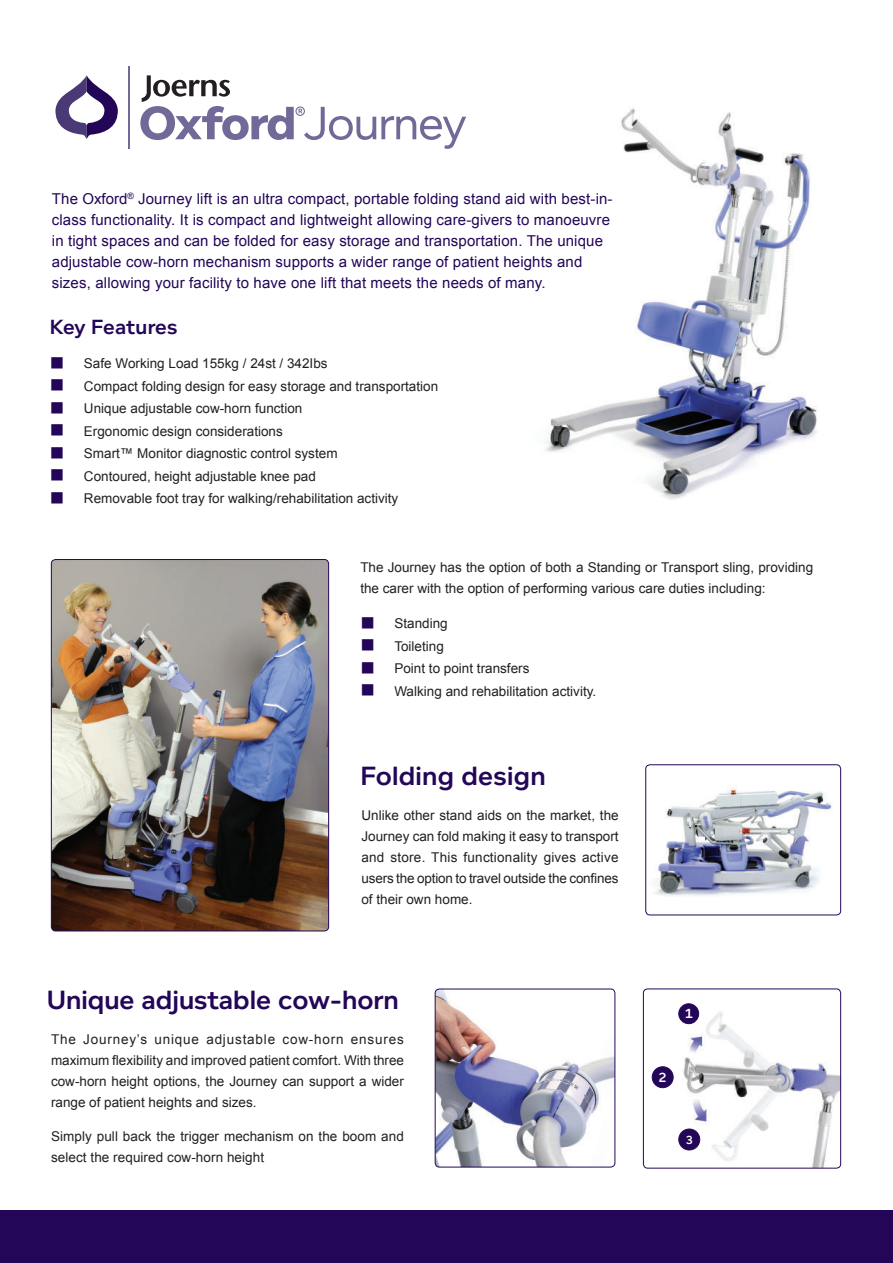
<style>
.page{position:relative;width:893px;height:1263px;background:#fff}
.page>*{position:absolute;margin:0;border:0;box-sizing:border-box;transform-origin:0 0}
.t1{font:600 27px "Foundry Context";color:#230658}
.t2{font:600 21px "Foundry Context";letter-spacing:.01em;color:#230658}
.t3{font:15px/21px "Arial";letter-spacing:.01em;color:#230658}
.t4{font:13.5px/21px "Arial";color:#231f20;text-align:justify}
.t5{font:600 13.5px "Foundry Context";color:#fff}
.t6{font:600 12px "Foundry Context";color:#fff}
.s1{color:#230658}
</style>
<div class="page">
<img style="left:545px;top:108px;width:272px;height:392px">
<img style="left:643px;top:990px;width:198px;height:178px">
<div style="left:643px;top:988px;width:198px;height:180px;border:1px solid #230658;border-radius:4px"></div>
<div style="left:679px;top:1004px;width:20px;height:20px;background:#230658;border-radius:50%"></div>
<div style="left:678px;top:1003px;width:21px;height:21px;border:1px solid #230658;border-radius:50%"></div>
<div style="left:652px;top:1067px;width:21px;height:21px;background:#230658;border-radius:50%"></div>
<div style="left:652px;top:1066px;width:21px;height:22px;border:1px solid #230658;border-radius:50%"></div>
<div style="left:679px;top:1129px;width:21px;height:21px;background:#230658;border-radius:50%"></div>
<div style="left:678px;top:1129px;width:22px;height:21px;border:1px solid #230658;border-radius:50%"></div>
<img style="left:646px;top:766px;width:187px;height:149px">
<div style="left:645px;top:764px;width:196px;height:151px;border:1px solid #230658;border-radius:4px"></div>
<img style="left:435px;top:989px;width:180px;height:178px">
<div style="left:435px;top:989px;width:180px;height:178px;border:1px solid #230658;border-radius:4px"></div>
<img style="left:51px;top:560px;width:278px;height:371px">
<div style="left:51px;top:559px;width:278px;height:372px;border:1px solid #230658;border-radius:4px"></div>
<div style="left:0;top:1210px;width:893px;height:53px;background:#230658"></div>
<svg style="left:140px;top:75px;width:326px;height:74px"></svg>
<svg style="left:55px;top:75px;width:63px;height:64px"></svg>
<hr style="left:128px;top:66px;width:2px;height:82px;background:#736998">
<p class="t3" style="left:52px;top:190px;width:562px">The Oxford<sup>®</sup> Journey lift is an ultra compact, portable folding stand aid with best-in&shy;class functionality. It is compact and lightweight allowing care-givers to manoeuvre in tight spaces and can be folded for easy storage and transportation. The unique adjustable cow-horn mechanism supports a wider range of patient heights and sizes, allowing your facility to have one lift that meets the needs of many.</p>
<h2 class="t2" style="left:50px;top:319px;width:129px">Key Features</h2>
<p class="t4" style="left:50px;top:354px;width:279px"><span class="s1">■</span> Safe Working Load 155kg / 24st / 342Ibs</p>
<p class="t4" style="left:50px;top:377px;width:390px"><span class="s1">■</span> Compact folding design for easy storage and transportation</p>
<p class="t4" style="left:50px;top:399px;width:254px"><span class="s1">■</span> Unique adjustable cow-horn function</p>
<p class="t4" style="left:50px;top:422px;width:234px"><span class="s1">■</span> Ergonomic design considerations</p>
<p class="t4" style="left:50px;top:444px;width:289px"><span class="s1">■</span> Smart™ Monitor diagnostic control system</p>
<p class="t4" style="left:50px;top:467px;width:267px"><span class="s1">■</span> Contoured, height adjustable knee pad</p>
<p class="t4" style="left:50px;top:489px;width:350px"><span class="s1">■</span> Removable foot tray for walking/rehabilitation activity</p>
<p class="t4" style="left:360px;top:558px;width:454px">The Journey has the option of both a Standing or Transport sling, providing the carer with the option of performing various care duties including:</p>
<p class="t4" style="left:360px;top:614px;width:89px"><span class="s1">■</span> Standing</p>
<p class="t4" style="left:360px;top:637px;width:85px"><span class="s1">■</span> Toileting</p>
<p class="t4" style="left:360px;top:659px;width:171px"><span class="s1">■</span> Point to point transfers</p>
<p class="t4" style="left:360px;top:682px;width:237px"><span class="s1">■</span> Walking and rehabilitation activity.</p>
<h1 class="t1" style="left:360px;top:766px;width:187px">Folding design</h1>
<p class="t4" style="left:361px;top:806px;width:259px">Unlike other stand aids on the market, the Journey can fold making it easy to transport and store. This functionality gives active users the option to travel outside the confines of their own home.</p>
<h1 class="t1" style="left:47px;top:990px;width:353px">Unique adjustable cow-horn</h1>
<p class="t4" style="left:51px;top:1030px;width:354px">The Journey’s unique adjustable cow-horn ensures maximum flexibility and improved patient comfort. With three cow-horn height options, the Journey can support a wider range of patient heights and sizes.</p>
<p class="t4" style="left:51px;top:1127px;width:354px">Simply pull back the trigger mechanism on the boom and select the required cow-horn height</p>
<p class="t6" style="left:686px;top:1135px;width:9px">3</p>
<p class="t5" style="left:685px;top:1009px;width:10px">1</p>
<p class="t5" style="left:658px;top:1072px;width:10px">2</p>
</div>
